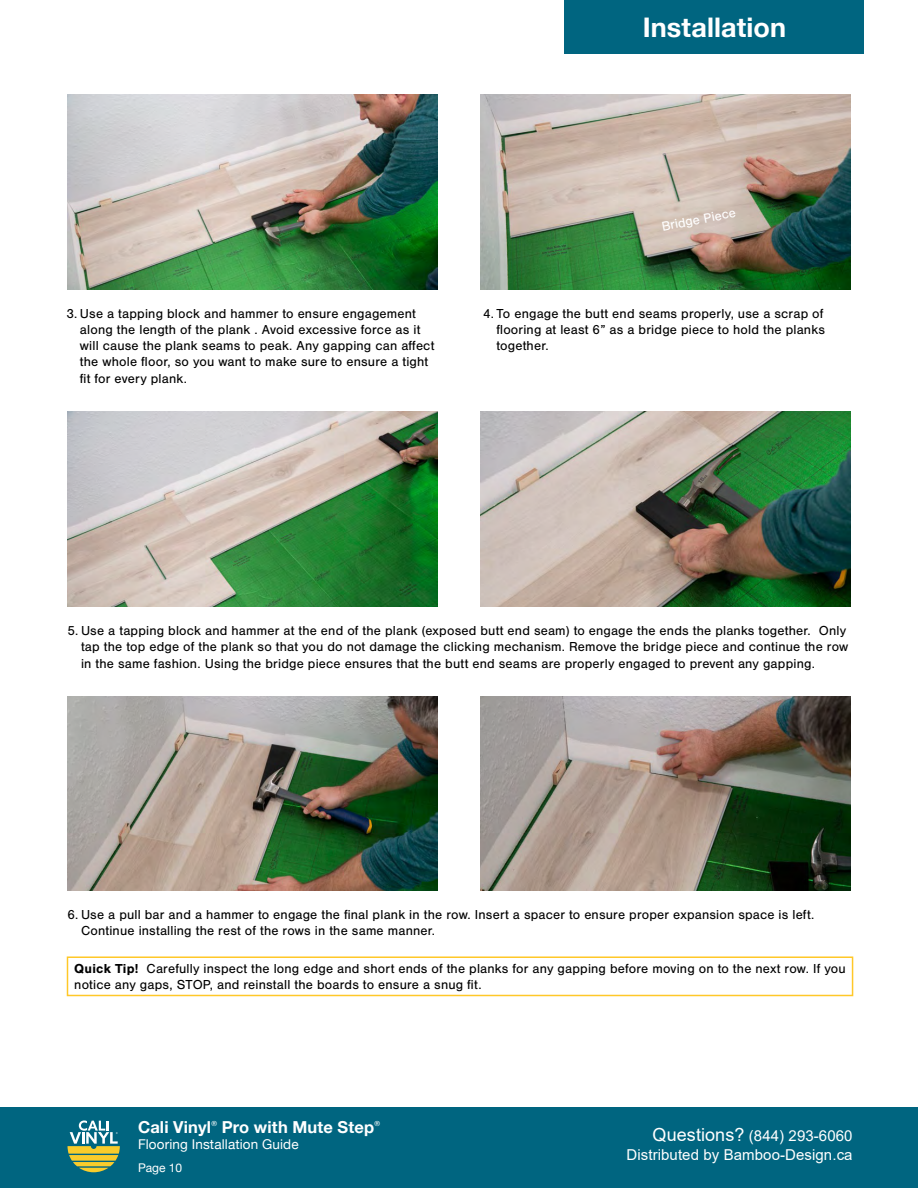
<style>
.page{position:relative;width:918px;height:1188px;background:#fff}
.page>*{position:absolute;margin:0;border:0;box-sizing:border-box;transform-origin:0 0}
.t1{font:700 27px "Helvetica Neue";letter-spacing:.005em;color:#fff}
.t2{font:700 16.5px "Helvetica Neue";letter-spacing:.01em;color:#fff}
.t3{font:15px/19.2px "Arial";letter-spacing:.005em;color:#fff;text-align:right}
.t4{font:13.5px/16.2px "Nimbus San";letter-spacing:.01em;color:#000}
.t5{font:13.5px "Helvetica Neue";letter-spacing:.01em;color:#fff}
.t6{font:13.5px "Nimbus San";color:#fff}
.t7{font:12px "Helvetica Neue";color:#fff}
.t8{font:7.05px "Helvetica Neue";color:#fff}
.s1{font-weight:700}
.s2{font-size:18px}
</style>
<div class="page">
<div style="left:565px;top:0;width:299px;height:54px;background:#006580"></div>
<div style="left:0;top:1107px;width:918px;height:81px;background:#006580"></div>
<svg style="left:68px;top:1120px;width:52px;height:52px"></svg>
<img style="left:68px;top:95px;width:370px;height:194px">
<img style="left:480px;top:95px;width:370px;height:194px">
<img style="left:68px;top:412px;width:370px;height:194px">
<img style="left:480px;top:412px;width:370px;height:194px">
<img style="left:68px;top:696px;width:370px;height:195px">
<img style="left:480px;top:696px;width:370px;height:195px">
<div style="left:67px;top:956px;width:786px;height:40px;border:2px solid #ffc828"></div>
<h1 class="t1" style="left:643px;top:6px;width:145px">Installation</h1>
<p class="t6" style="left:660px;top:219px;width:77px;rotate:-11deg">Bridge Piece</p>
<p class="t4" style="left:80px;top:305px;width:356px;text-indent:-14px">3. Use a tapping block and hammer to ensure engagement along the length of the plank . Avoid excessive force as it will cause the plank seams to peak. Any gapping can affect the whole floor, so you want to make sure to ensure a tight fit for every plank.</p>
<p class="t4" style="left:497px;top:305px;width:330px;text-align:justify;text-indent:-14px">4. To engage the butt end seams properly, use a scrap of flooring at least 6” as a bridge piece to hold the planks together.</p>
<p class="t4" style="left:81px;top:623px;width:769px;text-indent:-14px">5. Use a tapping block and hammer at the end of the plank (exposed butt end seam) to engage the ends the planks together. Only tap the top edge of the plank so that you do not damage the clicking mechanism. Remove the bridge piece and continue the row in the same fashion. Using the bridge piece ensures that the butt end seams are properly engaged to prevent any gapping.</p>
<p class="t4" style="left:81px;top:907px;width:735px;text-indent:-14px">6. Use a pull bar and a hammer to engage the final plank in the row. Insert a spacer to ensure proper expansion space is left.<br>Continue installing the rest of the rows in the same manner.</p>
<p class="t4" style="left:74px;top:961px;width:773px;line-height:15.8px"><span class="s1">Quick Tip!</span> Carefully inspect the long edge and short ends of the planks for any gapping before moving on to the next row. If you notice any gaps, STOP, and reinstall the boards to ensure a snug fit.</p>
<p class="t2" style="left:138px;top:1114px;width:75px">Cali Vinyl</p>
<p class="t8" style="left:212px;top:1118px;width:7px">®</p>
<p class="t2" style="left:222px;top:1114px;width:154px">Pro with Mute Step</p>
<p class="t8" style="left:374px;top:1118px;width:7px">®</p>
<p class="t5" style="left:138px;top:1134px;width:162px">Flooring Installation Guide</p>
<p class="t7" style="left:138px;top:1160px;width:46px">Page 10</p>
<p class="t3" style="left:626px;top:1126px;width:228px"><span class="s2">Questions?</span> (844) 293-6060<br>Distributed by Bamboo-Design.ca</p>
</div>
